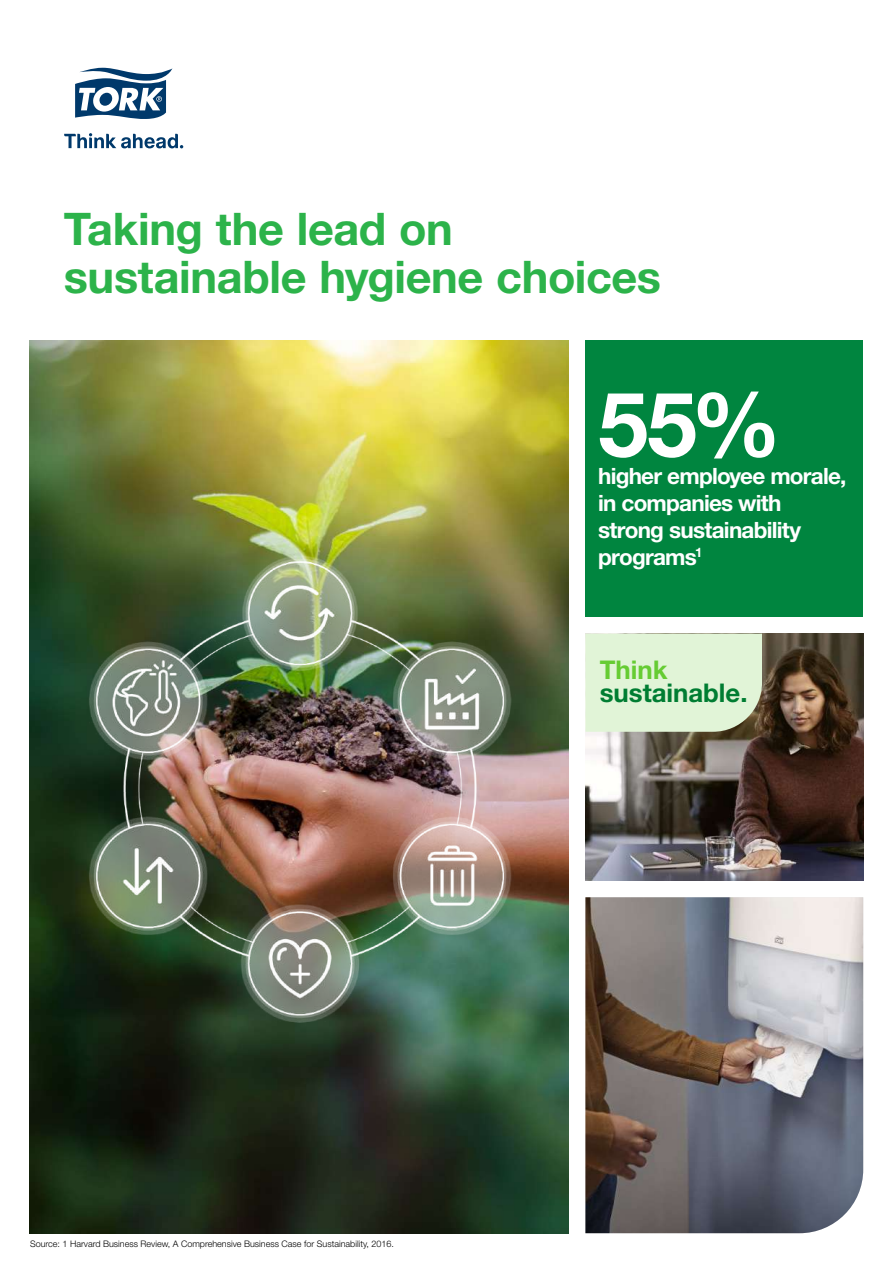
<style>
.page{position:relative;width:893px;height:1263px;background:#fff}
.page>*{position:absolute;margin:0;border:0;box-sizing:border-box;transform-origin:0 0}
.t1{font:700 90px "Helvetica Neue LT Std";color:#fff}
.t2{font:700 45px/48px "Helvetica Neue LT Std";letter-spacing:-.01em;color:#2cb34a}
.t3{font:700 25.8px "Helvetica Neue LT Pro";color:#007d32}
.t4{font:700 25.8px "Helvetica Neue LT Pro";color:#6c3}
.t5{font:700 22.5px/27px "Helvetica Neue LT Std";letter-spacing:-.035em;color:#fff}
.t6{font:300 9px "Helvetica Neue LT Std";color:#000}
</style>
<div class="page">
<img style="left:30px;top:340px;width:538px;height:893px">
<img style="left:585px;top:897px;width:278px;height:336px">
<div style="left:585px;top:340px;width:278px;height:277px;background:#00853f"></div>
<img style="left:587px;top:634px;width:276px;height:246px">
<div style="left:587px;top:634px;width:175px;height:98px;background:#e1f4d7"></div>
<img style="left:29px;top:523px;width:558px;height:528px">
<svg style="left:64px;top:133px;width:119px;height:15px"></svg>
<svg style="left:75px;top:68px;width:97px;height:51px"></svg>
<h2 class="t2" style="left:64px;top:204px;width:599px">Taking the lead on sustainable hygiene choices</h2>
<h1 class="t1" style="left:598px;top:369px;width:184px">55%</h1>
<h3 class="t5" style="left:598px;top:461px;width:250px">higher employee morale, in companies with strong sustainability programs<sup>1</sup></h3>
<h3 class="t4" style="left:600px;top:654px;width:69px">Think</h3>
<h3 class="t3" style="left:600px;top:677px;width:149px">sustainable.</h3>
<p class="t6" style="left:30px;top:1238px;width:365px">Source: 1 Harvard Business Review, A Comprehensive Business Case for Sustainability, 2016.</p>
</div>
